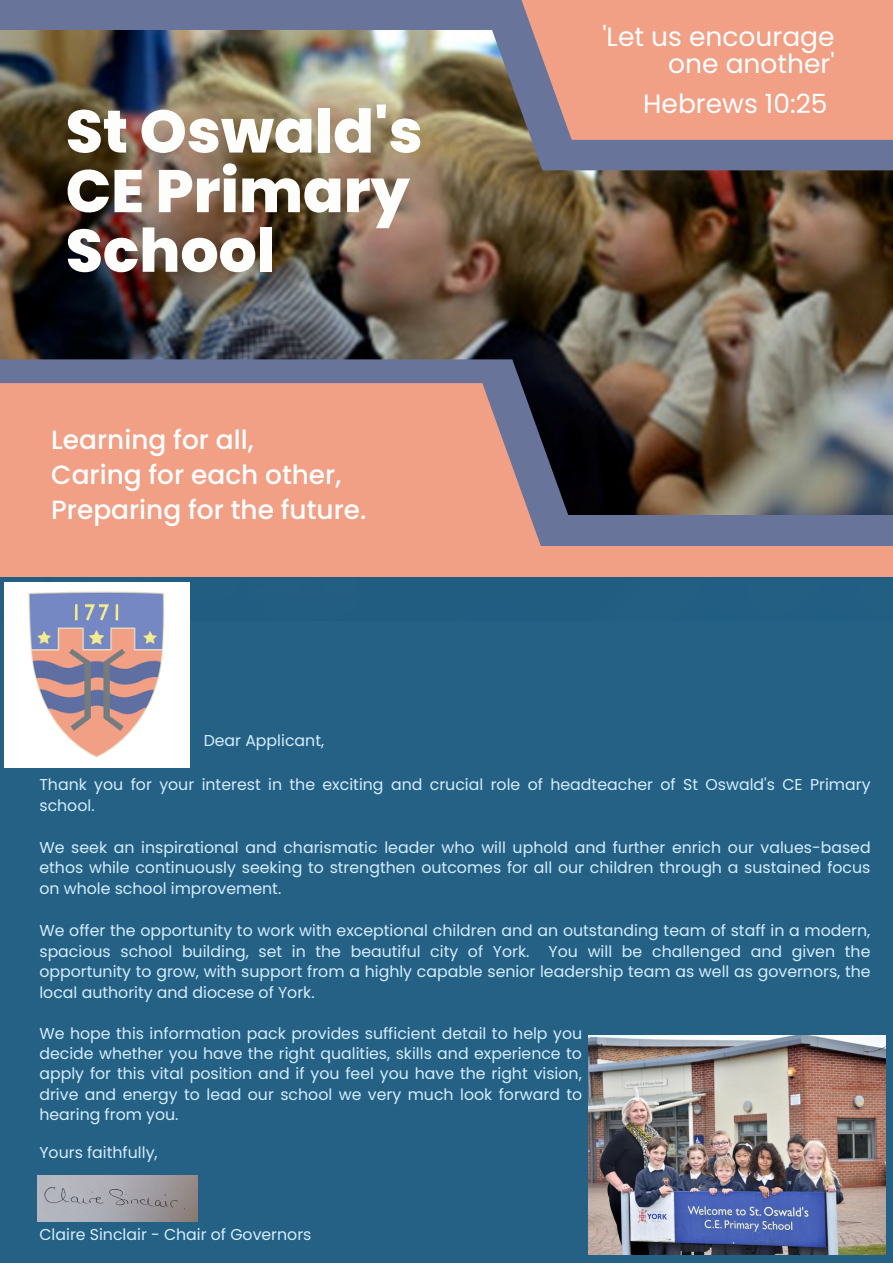
<style>
.page{position:relative;width:893px;height:1263px;background:#fff}
.page>*{position:absolute;margin:0;border:0;box-sizing:border-box;transform-origin:0 0}
.t1{font:800 60px/59.6px "Poppins";color:#fdfdfc}
.t2{font:26.47px/26.4px "Poppins";color:#fff;text-align:right}
.t3{font:500 26.4px/34.9px "Poppins";color:#fff}
.t4{font:15.75px/20.9px "Poppins";color:#d3eeff;text-align:justify}
</style>
<div class="page">
<div style="left:0;top:0;width:574px;height:31px;background:#69749a"></div>
<img style="left:0;top:31px;width:893px;height:484px">
<div style="left:345px;top:515px;width:548px;height:31px;background:#69749a"></div>
<div style="left:0;top:546px;width:893px;height:31px;background:#f1a086"></div>
<svg style="left:478px;top:30px;width:415px;height:140px;background:#6f7383"></svg>
<svg style="left:518px;top:0;width:375px;height:140px;background:#e69c87"></svg>
<svg style="left:0;top:359px;width:574px;height:156px;background:#4e5774"></svg>
<div style="left:0;top:383px;width:541px;height:163px;background:#f1a086"></div>
<div style="left:0;top:577px;width:893px;height:686px;background:#225f84"></div>
<img style="left:4px;top:582px;width:185px;height:185px">
<img style="left:37px;top:1176px;width:160px;height:46px">
<img style="left:588px;top:1035px;width:297px;height:220px">
<h1 class="t1" style="left:66px;top:102px;width:358px">St Oswald's<br>CE Primary<br>School</h1>
<h3 class="t3" style="left:51px;top:422px;width:317px">Learning for all,<br>Caring for each other,<br>Preparing for the future.</h3>
<p class="t4" style="left:204px;top:730px;width:122px">Dear Applicant,</p>
<h2 class="t2" style="left:602px;top:24px;width:234px">'Let us encourage one another'</h2>
<h2 class="t2" style="left:643px;top:90px;width:186px">Hebrews 10:25</h2>
<p class="t4" style="left:39px;top:774px;width:832px">Thank you for your interest in the exciting and crucial role of headteacher of St Oswald's CE Primary school.</p>
<p class="t4" style="left:39px;top:837px;width:832px">We seek an inspirational and charismatic leader who will uphold and further enrich our values-based ethos while continuously seeking to strengthen outcomes for all our children through a sustained focus on whole school improvement.</p>
<p class="t4" style="left:39px;top:920px;width:832px">We offer the opportunity to work with exceptional children and an outstanding team of staff in a modern, spacious school building, set in the beautiful city of York. You will be challenged and given the opportunity to grow, with support from a highly capable senior leadership team as well as governors, the local authority and diocese of York.</p>
<p class="t4" style="left:39px;top:1023px;width:544px;line-height:20.2px">We hope this information pack provides sufficient detail to help you decide whether you have the right qualities, skills and experience to apply for this vital position and if you feel you have the right vision, drive and energy to lead our school we very much look forward to hearing from you.</p>
<p class="t4" style="left:39px;top:1142px;width:120px">Yours faithfully,</p>
<p class="t4" style="left:39px;top:1224px;width:273px">Claire Sinclair - Chair of Governors</p>
</div>
